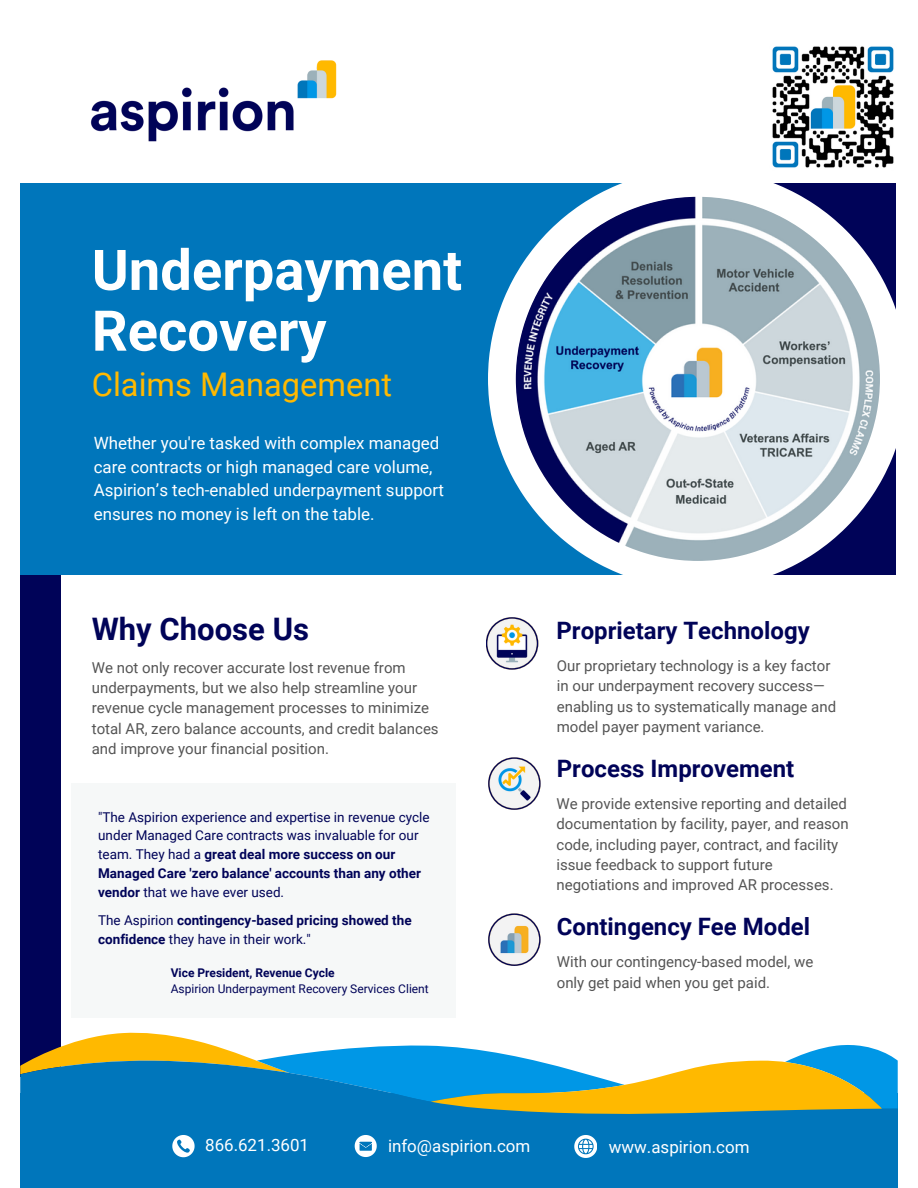
<style>
.page{position:relative;width:918px;height:1188px;background:#fff}
.page>*{position:absolute;margin:0;border:0;box-sizing:border-box;transform-origin:0 0}
.t1{font:700 56.25px "Roboto";color:#fff}
.t2{font:32.55px "Roboto";color:#ffb900}
.t3{font:700 31.05px "Roboto";color:#000358}
.t4{font:700 24px "Roboto";color:#000358}
.t5{font:16.95px/23.7px "Roboto";color:#fff}
.t6{font:15px/20.2px "Roboto";color:#545454}
.t7{font:13.5px/18.8px "Roboto";color:#000358}
.t8{font:700 13.5px/18.8px "Roboto";color:#000358}
.t9{font:12px "Roboto";color:#000358}
.t10{font:700 12px "Roboto";color:#000358}
.s1{font-weight:700}
.s2{font-weight:400}
</style>
<div class="page">
<div style="left:20px;top:557px;width:41px;height:520px;background:#000358"></div>
<div style="left:20px;top:183px;width:659px;height:392px;background:#0076bb"></div>
<svg style="left:488px;top:183px;width:408px;height:392px"></svg>
<img style="left:516px;top:197px;width:364px;height:364px">
<div style="left:20px;top:1093px;width:878px;height:95px;background:#0076bb"></div>
<img style="left:90px;top:60px;width:247px;height:82px">
<svg style="left:20px;top:1033px;width:878px;height:81px"></svg>
<div style="left:71px;top:783px;width:384px;height:235px;background:#f6f8f8"></div>
<svg style="left:486px;top:617px;width:52px;height:53px"></svg>
<svg style="left:488px;top:757px;width:53px;height:53px"></svg>
<svg style="left:488px;top:913px;width:53px;height:53px"></svg>
<svg style="left:172px;top:1135px;width:23px;height:22px"></svg>
<svg style="left:355px;top:1135px;width:22px;height:22px"></svg>
<svg style="left:574px;top:1135px;width:23px;height:22px"></svg>
<img style="left:772px;top:46px;width:122px;height:122px">
<p class="t1" style="left:92px;top:238px;width:372px">Underpayment</p>
<p class="t1" style="left:92px;top:299px;width:236px">Recovery</p>
<p class="t2" style="left:92px;top:365px;width:302px">Claims Management</p>
<p class="t5" style="left:94px;top:431px;width:352px">Whether you're tasked with complex managed care contracts or high managed care volume, Aspirion’s tech-enabled underpayment support ensures no money is left on the table.</p>
<p class="t3" style="left:92px;top:612px;width:219px">Why Choose Us</p>
<p class="t6" style="left:92px;top:658px;width:348px">We not only recover accurate lost revenue from underpayments, but we also help streamline your revenue cycle management processes to minimize total AR, zero balance accounts, and credit balances and improve your financial position.</p>
<p class="t7" style="left:98px;top:808px;width:333px">"The Aspirion experience and expertise in revenue cycle under Managed Care contracts was invaluable for our team. They had a <span class="s1">great deal more success on our Managed Care 'zero balance' accounts than any other vendor</span> that we have ever used.</p>
<p class="t8" style="left:98px;top:911px;width:315px"><span class="s2">The Aspirion</span> contingency-based pricing showed the confidence <span class="s2">they have in their work."</span></p>
<p class="t10" style="left:171px;top:966px;width:165px">Vice President, Revenue Cycle</p>
<p class="t9" style="left:171px;top:982px;width:260px">Aspirion Underpayment Recovery Services Client</p>
<p class="t4" style="left:557px;top:616px;width:255px">Proprietary Technology</p>
<p class="t6" style="left:557px;top:656px;width:281px">Our proprietary technology is a key factor in our underpayment recovery success— enabling us to systematically manage and model payer payment variance.</p>
<p class="t4" style="left:557px;top:754px;width:239px">Process Improvement</p>
<p class="t6" style="left:557px;top:794px;width:294px">We provide extensive reporting and detailed documentation by facility, payer, and reason code, including payer, contract, and facility issue feedback to support future negotiations and improved AR processes.</p>
<p class="t4" style="left:557px;top:913px;width:255px">Contingency Fee Model</p>
<p class="t6" style="left:557px;top:952px;width:258px">With our contingency-based model, we only get paid when you get paid.</p>
<p class="t5" style="left:205px;top:1134px;width:105px">866.621.3601</p>
<p class="t5" style="left:388px;top:1134px;width:144px">info@aspirion.com</p>
<p class="t5" style="left:609px;top:1135px;width:142px">www.aspirion.com</p>
</div>
